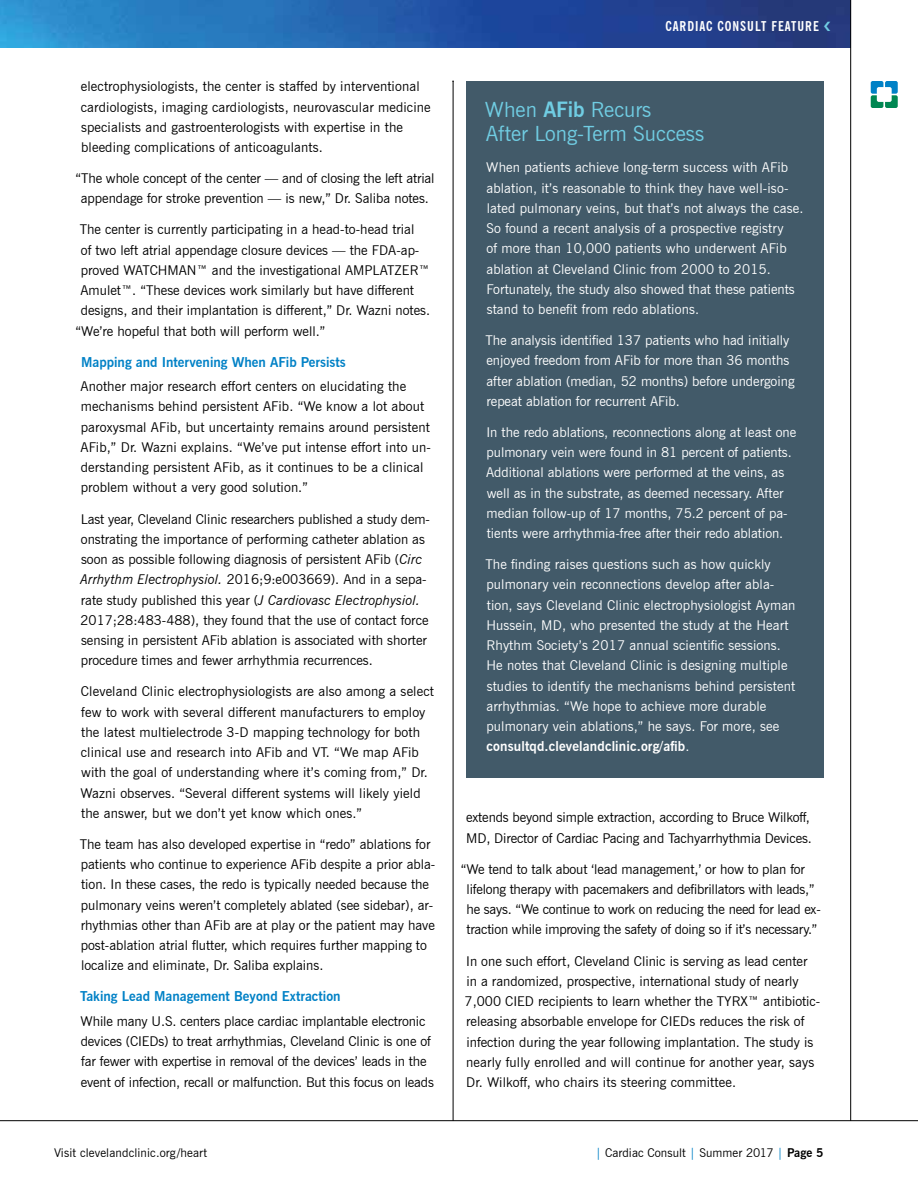
<style>
.page{position:relative;width:918px;height:1188px;background:#fff}
.page>*{position:absolute;margin:0;border:0;box-sizing:border-box;transform-origin:0 0}
.t1{font:21px/24px "News Gothic BT";color:#70cde3}
.t2{font:13.5px/20.2px "News Gothic BT";color:#000}
.t3{font:13.5px/20.2px "News Gothic BT";letter-spacing:.01em;color:#fff}
.t4{font:700 13.5px "News Gothic BT";color:#0081c6}
.t5{font:700 condensed 13.5px "News Gothic BT";letter-spacing:.07em;color:#fff}
.t6{font:12px "News Gothic BT";letter-spacing:.01em;color:#000}
.s1{font-style:italic}
.s2{font-weight:700}
.s3{color:#0081c6}
</style>
<div class="page">
<img style="left:0;top:0;width:850px;height:47px">
<svg style="left:871px;top:81px;width:27px;height:27px"></svg>
<hr style="left:0;top:1120px;width:918px;height:1px;background:#000">
<hr style="left:850px;top:0;width:1px;height:1121px;background:#000">
<div style="left:466px;top:81px;width:358px;height:697px;background:#425a69"></div>
<hr style="left:453px;top:81px;width:1px;height:1040px;background:#000">
<svg style="left:824px;top:21px;width:6px;height:10px"></svg>
<p class="t2" style="left:81px;top:76px;width:351px">electrophysiologists, the center is staffed by interventional cardiologists, imaging cardiologists, neurovascular medicine specialists and gastroenterologists with expertise in the bleeding complications of anticoagulants.</p>
<p class="t2" style="left:76px;top:168px;width:361px;text-align:center">“The whole concept of the center — and of closing the left atrial appendage for stroke prevention — is new,” Dr. Saliba notes.</p>
<p class="t2" style="left:80px;top:219px;width:336px">The center is currently participating in a head-to-head trial</p>
<p class="t2" style="left:81px;top:240px;width:340px">of two left atrial appendage closure devices — the FDA-ap-</p>
<p class="t2" style="left:81px;top:260px;width:350px">proved WATCHMAN™ and the investigational AMPLATZER™</p>
<p class="t2" style="left:80px;top:280px;width:335px">Amulet™. “These devices work similarly but have different</p>
<p class="t2" style="left:81px;top:300px;width:351px">designs, and their implantation is different,” Dr. Wazni notes.</p>
<p class="t2" style="left:76px;top:321px;width:251px">“We’re hopeful that both will perform well.”</p>
<p class="t4" style="left:81px;top:354px;width:266px">Mapping and Intervening When AFib Persists</p>
<p class="t2" style="left:80px;top:376px;width:352px">Another major research effort centers on elucidating the mechanisms behind persistent AFib. “We know a lot about paroxysmal AFib, but uncertainty remains around persistent AFib,” Dr. Wazni explains. “We’ve put intense effort into un&shy;derstanding persistent AFib, as it continues to be a clinical problem without a very good solution.”</p>
<p class="t2" style="left:80px;top:509px;width:351px">Last year, Cleveland Clinic researchers published a study dem&shy;onstrating the importance of performing catheter ablation as soon as possible following diagnosis of persistent AFib (<span class="s1">Circ Arrhythm Electrophysiol.</span> 2016;9:e003669). And in a sepa&shy;rate study published this year (<span class="s1">J Cardiovasc Electrophysiol.<br></span>2017;28:483-488), they found that the use of contact force sensing in persistent AFib ablation is associated with shorter procedure times and fewer arrhythmia recurrences.</p>
<p class="t2" style="left:81px;top:681px;width:355px">Cleveland Clinic electrophysiologists are also among a select few to work with several different manufacturers to employ the latest multielectrode 3-D mapping technology for both clinical use and research into AFib and VT. “We map AFib with the goal of understanding where it’s coming from,” Dr.<br>Wazni observes. “Several different systems will likely yield the answer, but we don’t yet know which ones.”</p>
<p class="t2" style="left:80px;top:834px;width:357px">The team has also developed expertise in “redo” ablations for patients who continue to experience AFib despite a prior abla&shy;tion. In these cases, the redo is typically needed because the pulmonary veins weren’t completely ablated (see sidebar), ar&shy;rhythmias other than AFib are at play or the patient may have post-ablation atrial flutter, which requires further mapping to localize and eliminate, Dr. Saliba explains.</p>
<p class="t4" style="left:80px;top:988px;width:262px">Taking Lead Management Beyond Extraction</p>
<p class="t2" style="left:81px;top:1011px;width:355px">While many U.S. centers place cardiac implantable electronic devices (CIEDs) to treat arrhythmias, Cleveland Clinic is one of far fewer with expertise in removal of the devices’ leads in the event of infection, recall or malfunction. But this focus on leads</p>
<p class="t5" style="left:665px;top:17px;width:155px">CARDIAC CONSULT FEATURE</p>
<h1 class="t1" style="left:485px;top:98px;width:221px">When <span class="s2">AFib</span> Recurs<br>After Long-Term Success</h1>
<p class="t3" style="left:486px;top:157px;width:319px">When patients achieve long-term success with AFib ablation, it’s reasonable to think they have well-iso&shy;lated pulmonary veins, but that’s not always the case.<br>So found a recent analysis of a prospective registry<br>of more than 10,000 patients who underwent AFib ablation at Cleveland Clinic from 2000 to 2015.<br>Fortunately, the study also showed that these patients stand to benefit from redo ablations.</p>
<p class="t3" style="left:485px;top:330px;width:311px">The analysis identified 137 patients who had initially enjoyed freedom from AFib for more than 36 months after ablation (median, 52 months) before undergoing repeat ablation for recurrent AFib.</p>
<p class="t3" style="left:486px;top:422px;width:312px">In the redo ablations, reconnections along at least one pulmonary vein were found in 81 percent of patients.<br>Additional ablations were performed at the veins, as well as in the substrate, as deemed necessary. After median follow-up of 17 months, 75.2 percent of pa&shy;tients were arrhythmia-free after their redo ablation.</p>
<p class="t3" style="left:485px;top:554px;width:312px">The finding raises questions such as how quickly pulmonary vein reconnections develop after abla&shy;tion, says Cleveland Clinic electrophysiologist Ayman Hussein, MD, who presented the study at the Heart Rhythm Society’s 2017 annual scientific sessions.<br>He notes that Cleveland Clinic is designing multiple studies to identify the mechanisms behind persistent arrhythmias. “We hope to achieve more durable pulmonary vein ablations,” he says. For more, see <span class="s2">consultqd.clevelandclinic.org/afib</span>.</p>
<p class="t2" style="left:466px;top:807px;width:347px">extends beyond simple extraction, according to Bruce Wilkoff,<br>MD, Director of Cardiac Pacing and Tachyarrhythmia Devices.</p>
<p class="t2" style="left:466px;top:859px;width:356px;text-indent:-6px">“We tend to talk about ‘lead management,’ or how to plan for lifelong therapy with pacemakers and defibrillators with leads,” he says. “We continue to work on reducing the need for lead ex&shy;traction while improving the safety of doing so if it’s necessary.”</p>
<p class="t2" style="left:465px;top:951px;width:357px">In one such effort, Cleveland Clinic is serving as lead center<br>in a randomized, prospective, international study of nearly 7,000 CIED recipients to learn whether the TYRX™ antibiotic&shy;releasing absorbable envelope for CIEDs reduces the risk of infection during the year following implantation. The study is nearly fully enrolled and will continue for another year, says Dr. Wilkoff, who chairs its steering committee.</p>
<p class="t6" style="left:54px;top:1145px;width:155px">Visit clevelandclinic.org/heart</p>
<p class="t6" style="left:595px;top:1145px;width:230px"><span class="s3">|</span> Cardiac Consult <span class="s3">|</span> Summer 2017 <span class="s3">|</span> <span class="s2">Page 5</span></p>
</div>
